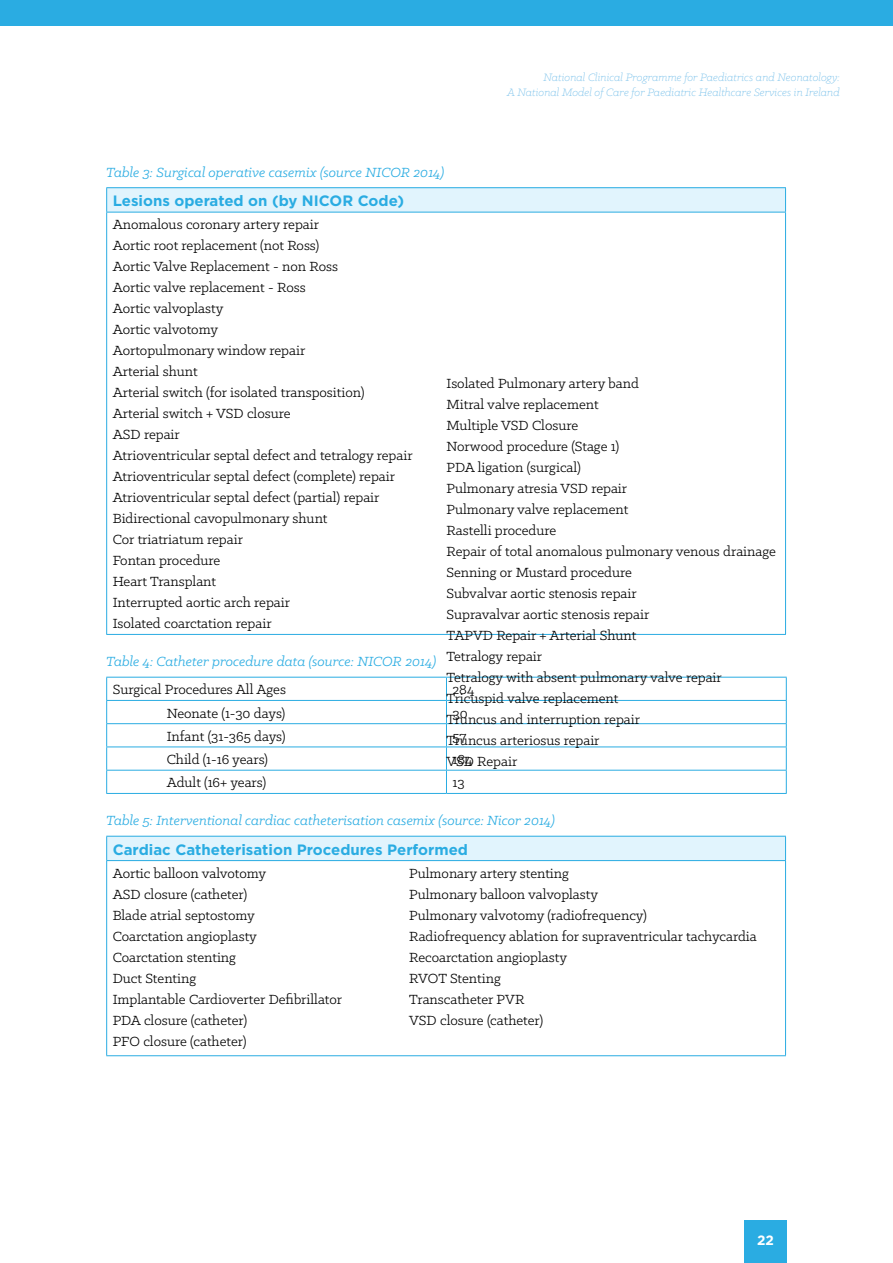
<style>
.page{position:relative;width:893px;height:1263px;background:#fff}
.page>*{position:absolute;margin:0;border:0;box-sizing:border-box;transform-origin:0 0}
.t1{font:15px/21px "Klinic Slab";color:#000}
.t2{font:italic 15px "Klinic Slab";color:#2aace2}
.t3{font:700 15px "Gotham HTF";color:#2aace2}
.t4{font:700 13.5px "Gotham HTF";color:#fff}
.t5{font:italic 300 12px/14.4px "Klinic Slab";color:#6fbce9;text-align:right}
</style>
<div class="page">
<div style="left:107px;top:188px;width:678px;height:24px;background:#e1f4fd"></div>
<hr style="left:106px;top:212px;width:680px;height:1px;background:#2aace2">
<hr style="left:106px;top:187px;width:680px;height:1px;background:#2aace2">
<svg style="left:106px;top:188px;width:1px;height:24px"></svg>
<svg style="left:785px;top:188px;width:1px;height:24px"></svg>
<hr style="left:106px;top:212px;width:1px;height:422px;background:#2aace2">
<hr style="left:785px;top:212px;width:1px;height:422px;background:#2aace2">
<hr style="left:106px;top:634px;width:680px;height:1px;background:#2aace2">
<hr style="left:106px;top:677px;width:340px;height:1px;background:#2aace2">
<hr style="left:446px;top:677px;width:341px;height:1px;background:#2aace2">
<hr style="left:106px;top:700px;width:340px;height:1px;background:#2aace2">
<hr style="left:446px;top:700px;width:341px;height:1px;background:#2aace2">
<hr style="left:106px;top:723px;width:340px;height:1px;background:#2aace2">
<hr style="left:446px;top:723px;width:341px;height:1px;background:#2aace2">
<hr style="left:106px;top:746px;width:340px;height:1px;background:#2aace2">
<hr style="left:446px;top:746px;width:341px;height:1px;background:#2aace2">
<hr style="left:106px;top:770px;width:340px;height:1px;background:#2aace2">
<svg style="left:106px;top:677px;width:1px;height:116px"></svg>
<hr style="left:446px;top:770px;width:341px;height:1px;background:#2aace2">
<svg style="left:446px;top:677px;width:1px;height:116px"></svg>
<svg style="left:786px;top:677px;width:1px;height:116px"></svg>
<hr style="left:106px;top:793px;width:340px;height:1px;background:#2aace2">
<hr style="left:446px;top:793px;width:341px;height:1px;background:#2aace2">
<div style="left:107px;top:836px;width:678px;height:24px;background:#e1f4fd"></div>
<hr style="left:106px;top:860px;width:680px;height:1px;background:#2aace2">
<hr style="left:106px;top:836px;width:680px;height:1px;background:#2aace2">
<svg style="left:106px;top:836px;width:1px;height:24px"></svg>
<svg style="left:785px;top:836px;width:1px;height:24px"></svg>
<hr style="left:106px;top:861px;width:1px;height:194px;background:#2aace2">
<hr style="left:785px;top:861px;width:1px;height:194px;background:#2aace2">
<hr style="left:106px;top:1055px;width:680px;height:1px;background:#2aace2">
<div style="left:0;top:0;width:893px;height:26px;background:#2aace2"></div>
<div style="left:744px;top:1220px;width:43px;height:43px;background:#2aace2"></div>
<p class="t5" style="left:507px;top:70px;width:334px">National Clinical Programme for Paediatrics and Neonatology:<br>A National Model of Care for Paediatric Healthcare Services in Ireland</p>
<p class="t2" style="left:106px;top:163px;width:339px">Table 3: Surgical operative casemix (source NICOR 2014)</p>
<p class="t3" style="left:113px;top:192px;width:293px">Lesions operated on (by N ICOR Code)</p>
<p class="t1" style="left:113px;top:214px;width:301px">Anomalous coronary artery repair<br>Aortic root replacement (not Ross)<br>Aortic Valve Replacement - non Ross<br>Aortic valve replacement - Ross<br>Aortic valvoplasty<br>Aortic valvotomy<br>Aortopulmonary window repair<br>Arterial shunt<br>Arterial switch (for isolated transposition)<br>Arterial switch + VSD closure<br>ASD repair<br>Atrioventricular septal defect and tetralogy repair<br>Atrioventricular septal defect (complete) repair<br>Atrioventricular septal defect (partial) repair<br>Bidirectional cavopulmonary shunt<br>Cor triatriatum repair<br>Fontan procedure<br>Heart Transplant<br>Interrupted aortic arch repair<br>Isolated coarctation repair</p>
<p class="t2" style="left:106px;top:652px;width:331px">Table 4: Catheter procedure data (source: NICOR 2014)</p>
<p class="t1" style="left:113px;top:679px;width:175px">Surgical Procedures All Ages</p>
<p class="t1" style="left:452px;top:679px;width:23px">284</p>
<p class="t1" style="left:167px;top:702px;width:120px">Neonate (1-30 days)</p>
<p class="t1" style="left:452px;top:702px;width:17px">30</p>
<p class="t1" style="left:167px;top:725px;width:120px">Infant (31-365 days)</p>
<p class="t1" style="left:452px;top:725px;width:16px">57</p>
<p class="t1" style="left:167px;top:749px;width:103px">Child (1-16 years)</p>
<p class="t1" style="left:452px;top:749px;width:21px">184</p>
<p class="t1" style="left:167px;top:772px;width:101px">Adult (16+ years)</p>
<p class="t1" style="left:452px;top:772px;width:14px">13</p>
<p class="t2" style="left:106px;top:811px;width:450px">Table 5: Interventional cardiac catheterisation casemix (source: Nicor 2014)</p>
<p class="t3" style="left:113px;top:841px;width:357px">Cardiac Catheterisation Procedures Performed</p>
<p class="t1" style="left:113px;top:862px;width:231px">Aortic balloon valvotomy<br>ASD closure (catheter)<br>Blade atrial septostomy<br>Coarctation angioplasty<br>Coarctation stenting<br>Duct Stenting<br>Implantable Cardioverter Defibrillator<br>PDA closure (catheter)<br>PFO closure (catheter)</p>
<p class="t1" style="left:446px;top:372px;width:331px">Isolated Pulmonary artery band<br>Mitral valve replacement<br>Multiple VSD Closure<br>Norwood procedure (Stage 1)<br>PDA ligation (surgical)<br>Pulmonary atresia VSD repair<br>Pulmonary valve replacement<br>Rastelli procedure<br>Repair of total anomalous pulmonary venous drainage<br>Senning or Mustard procedure<br>Subvalvar aortic stenosis repair<br>Supravalvar aortic stenosis repair<br>TAPVD Repair + Arterial Shunt<br>Tetralogy repair<br>Tetralogy with absent pulmonary valve repair<br>Tricuspid valve replacement<br>Truncus and interruption repair<br>Truncus arteriosus repair<br>VSD Repair</p>
<p class="t1" style="left:409px;top:862px;width:349px">Pulmonary artery stenting<br>Pulmonary balloon valvoplasty<br>Pulmonary valvotomy (radiofrequency)<br>Radiofrequency ablation for supraventricular tachycardia<br>Recoarctation angioplasty<br>RVOT Stenting<br>Transcatheter PVR<br>VSD closure (catheter)</p>
<p class="t4" style="left:757px;top:1232px;width:18px">22</p>
</div>
